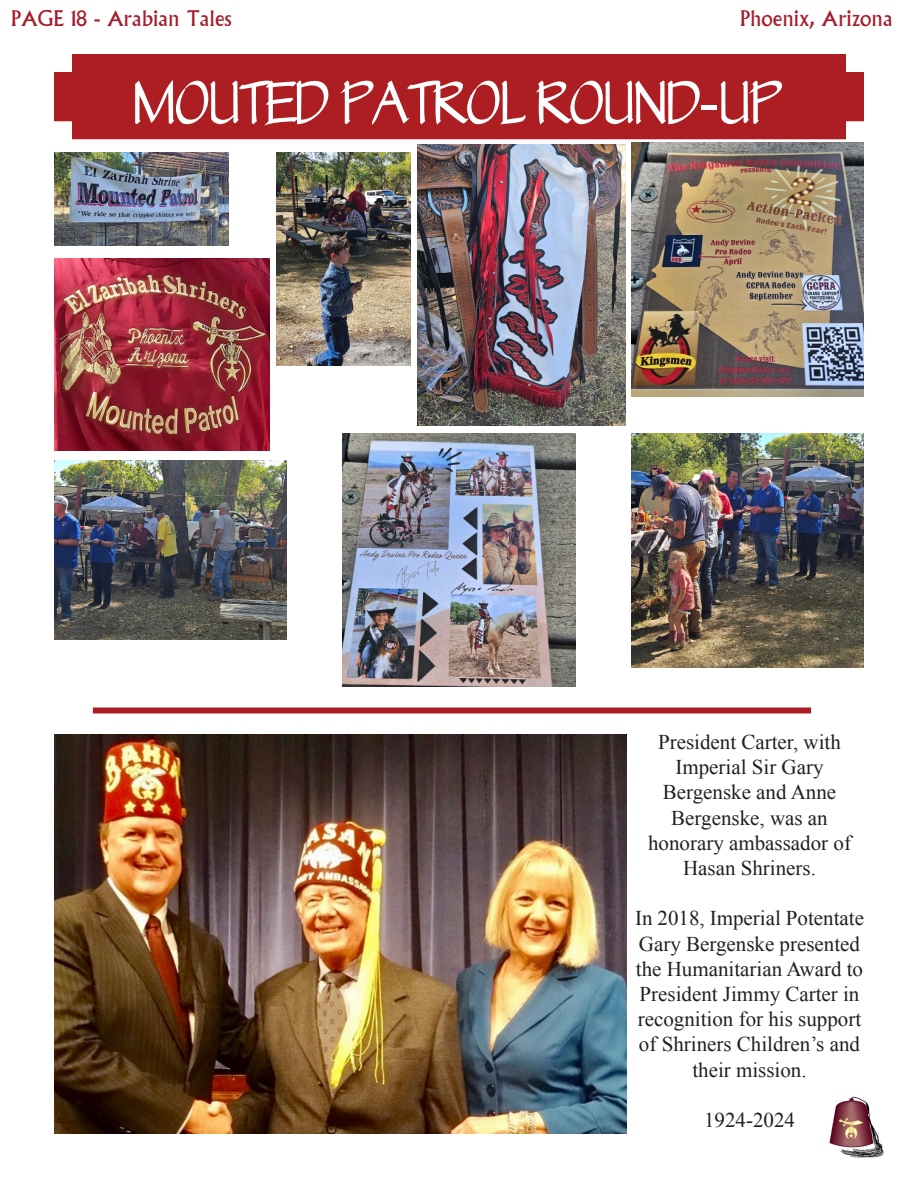
<style>
.page{position:relative;width:918px;height:1188px;background:#fff}
.page>*{position:absolute;margin:0;border:0;box-sizing:border-box;transform-origin:0 0}
.t1{font:54px "OLIVEOIL Bold";color:#fff}
.t2{font:21px/25.2px "Times New Roman";color:#231f20;text-align:center}
.t3{font:21px "Albertus";color:#a51d2c}
</style>
<div class="page">
<img style="left:54px;top:259px;width:215px;height:191px">
<img style="left:343px;top:433px;width:232px;height:254px">
<img style="left:54px;top:153px;width:174px;height:93px">
<img style="left:276px;top:153px;width:134px;height:212px">
<img style="left:632px;top:143px;width:232px;height:254px">
<img style="left:418px;top:145px;width:208px;height:280px">
<img style="left:54px;top:461px;width:232px;height:178px">
<img style="left:632px;top:433px;width:232px;height:234px">
<div style="left:54px;top:54px;width:810px;height:85px;background:#ac1e21"></div>
<img style="left:54px;top:734px;width:572px;height:400px">
<div style="left:93px;top:707px;width:718px;height:6px;background:#ac1e21"></div>
<img style="left:829px;top:1096px;width:55px;height:62px">
<p class="t3" style="left:11px;top:6px;width:222px">PAGE 18 - Arabian Tales</p>
<p class="t3" style="left:740px;top:6px;width:154px">Phoenix, Arizona</p>
<p class="t1" style="left:135px;top:68px;width:649px">MOUTED PATROL ROUND-UP</p>
<p class="t2" style="left:648px;top:729px;width:204px">President Carter, with<br>Imperial Sir Gary<br>Bergenske and Anne<br>Bergenske, was an honorary ambassador of<br>Hasan Shriners.</p>
<p class="t2" style="left:635px;top:905px;width:230px">In 2018, Imperial Potentate<br>Gary Bergenske presented the Humanitarian Award to<br>President Jimmy Carter in recognition for his support of Shriners Children’s and their mission.</p>
<p class="t2" style="left:704px;top:1107px;width:92px">1924-2024</p>
</div>
